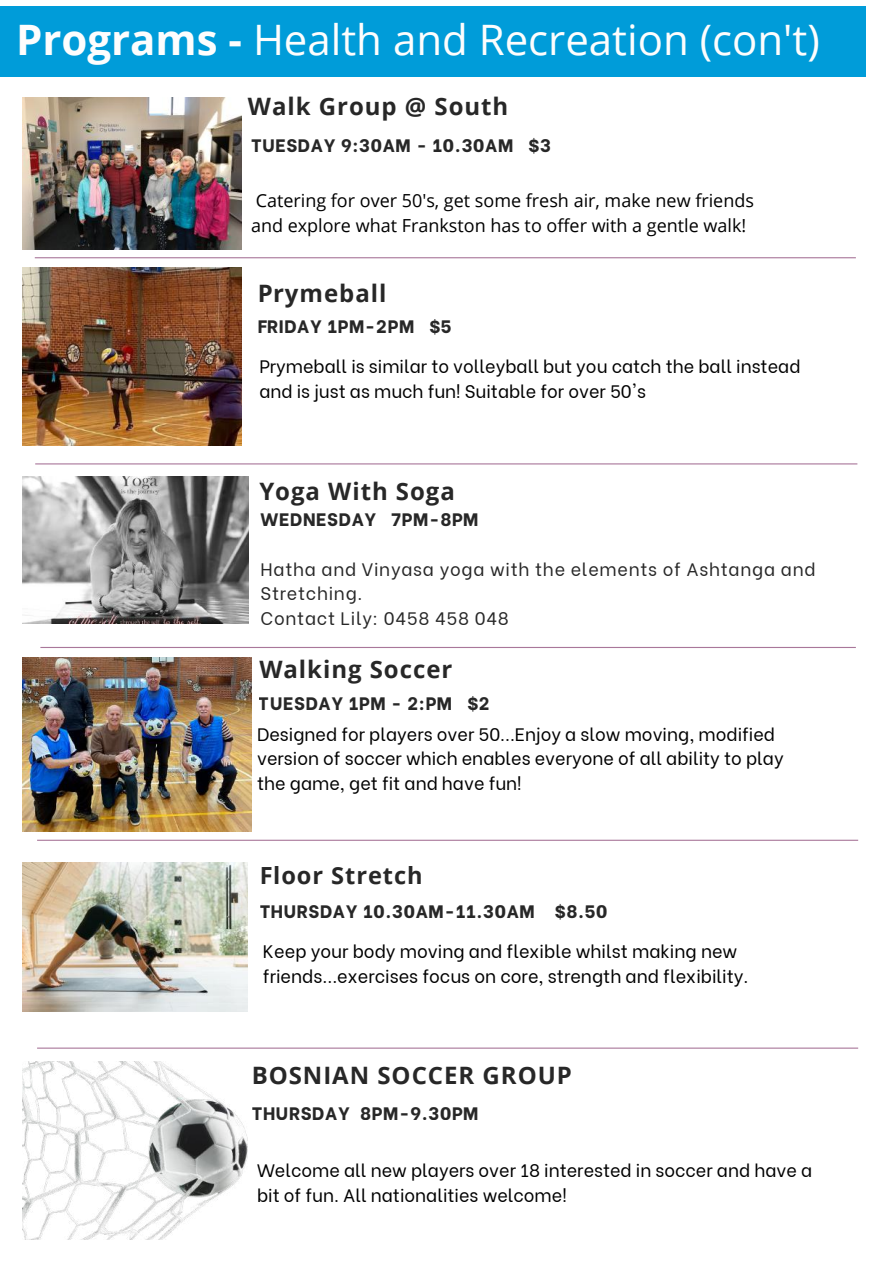
<style>
.page{position:relative;width:893px;height:1264px;background:#fff}
.page>*{position:absolute;margin:0;border:0;box-sizing:border-box;transform-origin:0 0}
.t1{font:42px "Open Sans";color:#fdfdfd}
.t2{font:700 24px "Open Sans";letter-spacing:.04em;color:#000}
.t3{font:700 23.55px "Open Sans";letter-spacing:.04em;color:#000}
.t4{font:18.15px/24.8px "Be Vietnam";color:#000}
.t5{font:18px/24.8px "Be Vietnam";color:#000}
.t6{font:800 18px "Be Vietnam";letter-spacing:.04em;color:#000}
.t7{font:18px/24.8px "Open Sans";color:#000}
.t8{font:18px/24.8px "Be Vietnam";letter-spacing:.04em;color:#000}
.s1{font-weight:700}
</style>
<div class="page">
<hr style="left:40px;top:647px;width:815px;height:1px;background:#a9779a">
<hr style="left:37px;top:839px;width:821px;height:1px;background:#a9779a">
<hr style="left:35px;top:463px;width:822px;height:1px;background:#a9779a">
<div style="left:0;top:7px;width:866px;height:70px;background:#009cd9"></div>
<hr style="left:35px;top:257px;width:820px;height:1px;background:#a9779a">
<hr style="left:37px;top:1047px;width:821px;height:1px;background:#a9779a">
<img style="left:22px;top:267px;width:219px;height:178px">
<img style="left:22px;top:477px;width:226px;height:146px">
<img style="left:23px;top:862px;width:225px;height:149px">
<img style="left:23px;top:1061px;width:225px;height:178px">
<img style="left:23px;top:657px;width:228px;height:174px">
<img style="left:23px;top:97px;width:218px;height:152px">
<h1 class="t1" style="left:16px;top:10px;width:805px"><span class="s1">Programs -</span> Health and Recreation (con't)</h1>
<h2 class="t2" style="left:248px;top:89px;width:262px">Walk Group @ South</h2>
<p class="t6" style="left:251px;top:130px;width:301px">TUESDAY 9:30AM - 10.30AM $3</p>
<p class="t7" style="left:251px;top:188px;width:504px">Catering for over 50's, get some fresh air, make new friends and explore what Frankston has to offer with a gentle walk!</p>
<h2 class="t2" style="left:257px;top:276px;width:131px">Prymeball</h2>
<p class="t6" style="left:257px;top:312px;width:196px">FRIDAY 1PM-2PM $5</p>
<p class="t5" style="left:259px;top:353px;width:542px">Prymeball is similar to volleyball but you catch the ball instead and is just as much fun! Suitable for over 50's</p>
<h2 class="t2" style="left:259px;top:474px;width:197px">Yoga With Soga</h2>
<p class="t6" style="left:260px;top:504px;width:219px">WEDNESDAY 7PM-8PM</p>
<p class="t8" style="left:260px;top:555px;width:556px">Hatha and Vinyasa yoga with the elements of Ashtanga and<br>Stretching.<br>Contact Lily: 0458 458 048</p>
<h2 class="t2" style="left:259px;top:652px;width:194px">Walking Soccer</h2>
<p class="t6" style="left:259px;top:689px;width:232px">TUESDAY 1PM - 2:PM $2</p>
<p class="t5" style="left:257px;top:719px;width:528px">Designed for players over 50...Enjoy a slow moving, modified version of soccer which enables everyone of all ability to play the game, get fit and have fun!</p>
<h3 class="t3" style="left:259px;top:859px;width:165px">Floor Stretch</h3>
<p class="t6" style="left:259px;top:896px;width:349px">THURSDAY 10.30AM-11.30AM $8.50</p>
<p class="t4" style="left:263px;top:937px;width:487px">Keep your body moving and flexible whilst making new friends...exercises focus on core, strength and flexibility.</p>
<h2 class="t2" style="left:251px;top:1058px;width:322px">BOSNIAN SOCCER GROUP</h2>
<p class="t6" style="left:251px;top:1098px;width:228px">THURSDAY 8PM-9.30PM</p>
<p class="t5" style="left:257px;top:1155px;width:556px">Welcome all new players over 18 interested in soccer and have a bit of fun. All nationalities welcome!</p>
</div>
